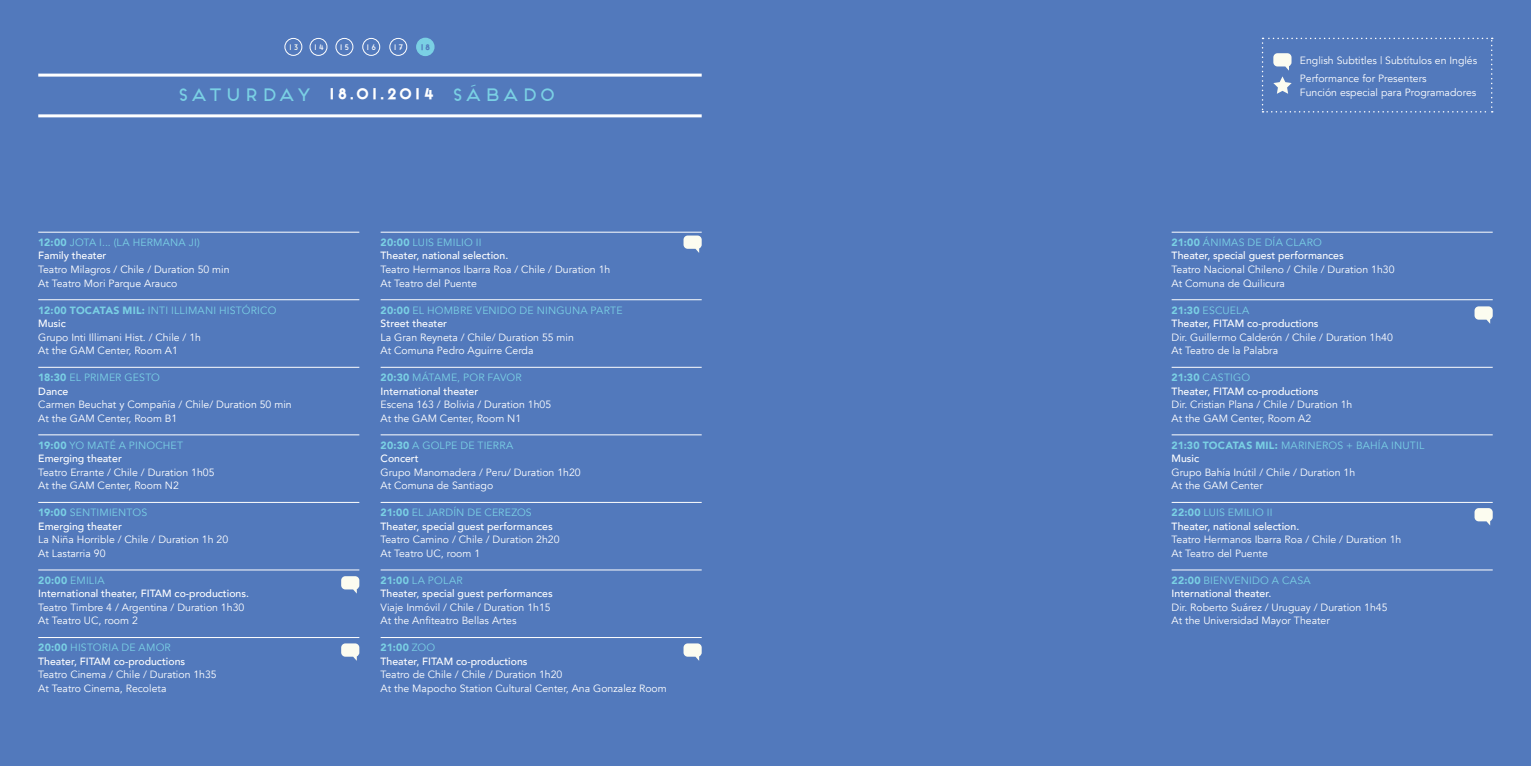
<style>
.page{position:relative;width:1531px;height:766px;background:#fff}
.page>*{position:absolute;margin:0;border:0;box-sizing:border-box;transform-origin:0 0}
.t1{font:18px "Frontage";color:#7ad0e4}
.t2{font:700 15px "Frontage";color:#fff}
.t3{font:10.5px/13.5px "Avenir";color:#fff}
.t4{font:500 10.5px/13.5px "Avenir";color:#fff}
.t5{font:10.5px/13.5px "Avenir";letter-spacing:.015em;color:#7ad0e4}
.t6{font:7.95px "Frontage";color:#fff}
.t7{font:7.95px "Frontage";color:#fcfcf0}
.t8{font:700 7.95px "Frontage";color:#5279bc}
.s1{font-weight:400;font-size:18px;color:#7ad0e4}
.s2{font-weight:900}
.s3{font-weight:500;color:#fff}
.s4{font-weight:900;color:#7ad0e4}
.s5{font-weight:400;color:#7ad0e4}
</style>
<div class="page">
<div style="left:0;top:0;width:1531px;height:765px;background:#5279bc"></div>
<div style="left:284px;top:38px;width:18px;height:18px;border:1px solid #fff;border-radius:50%"></div>
<div style="left:309px;top:38px;width:18px;height:18px;border:1px solid #fff;border-radius:50%"></div>
<div style="left:335px;top:38px;width:18px;height:18px;border:1px solid #fff;border-radius:50%"></div>
<div style="left:362px;top:38px;width:18px;height:18px;border:1px solid #fff;border-radius:50%"></div>
<div style="left:389px;top:38px;width:18px;height:18px;border:1px solid #fff;border-radius:50%"></div>
<div style="left:417px;top:38px;width:17px;height:17px;background:#7ad0e4;border-radius:50%"></div>
<div style="left:416px;top:38px;width:18px;height:18px;border:2px solid #7ad0e4;border-radius:50%"></div>
<hr style="left:38px;top:74px;width:664px;height:3px;background:#fff">
<hr style="left:38px;top:114px;width:664px;height:3px;background:#fff">
<svg style="left:1262px;top:38px;width:230px;height:74px"></svg>
<hr style="left:38px;top:232px;width:321px;height:1px;background:#fff">
<hr style="left:38px;top:299px;width:321px;height:1px;background:#fff">
<hr style="left:38px;top:367px;width:321px;height:1px;background:#fff">
<hr style="left:38px;top:434px;width:321px;height:1px;background:#fff">
<hr style="left:38px;top:502px;width:321px;height:1px;background:#fff">
<hr style="left:38px;top:569px;width:321px;height:1px;background:#fff">
<hr style="left:38px;top:637px;width:321px;height:1px;background:#fff">
<hr style="left:381px;top:232px;width:321px;height:1px;background:#fff">
<hr style="left:381px;top:299px;width:321px;height:1px;background:#fff">
<hr style="left:381px;top:367px;width:321px;height:1px;background:#fff">
<hr style="left:381px;top:434px;width:321px;height:1px;background:#fff">
<hr style="left:381px;top:502px;width:321px;height:1px;background:#fff">
<hr style="left:381px;top:569px;width:321px;height:1px;background:#fff">
<hr style="left:381px;top:637px;width:321px;height:1px;background:#fff">
<svg style="left:683px;top:235px;width:19px;height:18px"></svg>
<svg style="left:341px;top:643px;width:18px;height:17px"></svg>
<svg style="left:341px;top:576px;width:18px;height:17px"></svg>
<svg style="left:683px;top:643px;width:19px;height:17px"></svg>
<hr style="left:1171px;top:232px;width:321px;height:1px;background:#fff">
<hr style="left:1171px;top:299px;width:321px;height:1px;background:#fff">
<hr style="left:1171px;top:367px;width:321px;height:1px;background:#fff">
<hr style="left:1171px;top:434px;width:321px;height:1px;background:#fff">
<hr style="left:1171px;top:502px;width:321px;height:1px;background:#fff">
<hr style="left:1171px;top:569px;width:321px;height:1px;background:#fff">
<svg style="left:1474px;top:508px;width:18px;height:17px"></svg>
<svg style="left:1474px;top:306px;width:18px;height:18px"></svg>
<p class="t7" style="left:288px;top:42px;width:13px">13</p>
<p class="t6" style="left:313px;top:42px;width:13px">14</p>
<p class="t6" style="left:338px;top:42px;width:13px">15</p>
<p class="t6" style="left:365px;top:42px;width:13px">16</p>
<p class="t6" style="left:392px;top:42px;width:13px">17</p>
<p class="t8" style="left:419px;top:42px;width:13px">18</p>
<h2 class="t2" style="left:175px;top:84px;width:261px"><span class="s1">SATURDAY</span> 18.01.2014</h2>
<h1 class="t1" style="left:450px;top:84px;width:107px">SÁBADO</h1>
<p class="t5" style="left:38px;top:236px;width:163px"><span class="s2">12:00</span> JOTA I... (LA HERMANA JI)<br><span class="s3">Family theater</span></p>
<p class="t3" style="left:38px;top:263px;width:193px">Teatro Milagros / Chile / Duration 50 min<br>At Teatro Mori Parque Arauco</p>
<p class="t5" style="left:38px;top:303px;width:240px"><span class="s2">12:00 TOCATAS MIL:</span> INTI ILLIMANI HISTÓRICO<br><span class="s3">Music</span></p>
<p class="t3" style="left:38px;top:330px;width:164px">Grupo Inti Illimani Hist. / Chile / 1h<br>At the GAM Center, Room A1</p>
<p class="t5" style="left:38px;top:371px;width:123px"><span class="s2">18:30</span> EL PRIMER GESTO<br><span class="s3">Dance</span></p>
<p class="t3" style="left:38px;top:398px;width:255px">Carmen Beuchat y Compañía / Chile/ Duration 50 min<br>At the GAM Center, Room B1</p>
<p class="t5" style="left:38px;top:438px;width:146px"><span class="s2">19:00</span> YO MATÉ A PINOCHET<br><span class="s3">Emerging theater</span></p>
<p class="t3" style="left:38px;top:465px;width:178px">Teatro Errante / Chile / Duration 1h05<br>At the GAM Center, Room N2</p>
<p class="t4" style="left:38px;top:505px;width:110px"><span class="s4">19:00</span> <span class="s5">SENTIMIENTOS<br></span>Emerging theater</p>
<p class="t3" style="left:38px;top:533px;width:191px">La Niña Horrible / Chile / Duration 1h 20<br>At Lastarria 90</p>
<p class="t4" style="left:38px;top:572px;width:212px"><span class="s4">20:00</span> <span class="s5">EMILIA<br></span>International theater, FITAM co-productions.</p>
<p class="t3" style="left:38px;top:600px;width:208px">Teatro Timbre 4 / Argentina / Duration 1h30<br>At Teatro UC, room 2</p>
<p class="t4" style="left:38px;top:640px;width:148px"><span class="s4">20:00</span> <span class="s5">HISTORIA DE AMOR<br></span>Theater, FITAM co-productions</p>
<p class="t3" style="left:38px;top:668px;width:180px">Teatro Cinema / Chile / Duration 1h35<br>At Teatro Cinema, Recoleta</p>
<p class="t4" style="left:381px;top:235px;width:129px"><span class="s4">20:00</span> <span class="s5">LUIS EMILIO II<br></span>Theater, national selection.</p>
<p class="t3" style="left:381px;top:263px;width:231px">Teatro Hermanos Ibarra Roa / Chile / Duration 1h<br>At Teatro del Puente</p>
<p class="t5" style="left:381px;top:303px;width:243px"><span class="s2">20:00</span> EL HOMBRE VENIDO DE NINGUNA PARTE<br><span class="s3">Street theater</span></p>
<p class="t3" style="left:381px;top:330px;width:195px">La Gran Reyneta / Chile/ Duration 55 min<br>At Comuna Pedro Aguirre Cerda</p>
<p class="t4" style="left:381px;top:370px;width:143px"><span class="s4">20:30</span> <span class="s5">MÁTAME, POR FAVOR<br></span>International theater</p>
<p class="t3" style="left:381px;top:398px;width:172px">Escena 163 / Bolivia / Duration 1h05<br>At the GAM Center, Room N1</p>
<p class="t5" style="left:381px;top:438px;width:134px"><span class="s2">20:30</span> A GOLPE DE TIERRA<br><span class="s3">Concert</span></p>
<p class="t3" style="left:381px;top:465px;width:202px">Grupo Manomadera / Peru/ Duration 1h20<br>At Comuna de Santiago</p>
<p class="t4" style="left:381px;top:505px;width:174px"><span class="s4">21:00</span> <span class="s5">EL JARDÍN DE CEREZOS<br></span>Theater, special guest performances</p>
<p class="t3" style="left:381px;top:533px;width:180px">Teatro Camino / Chile / Duration 2h20<br>At Teatro UC, room 1</p>
<p class="t4" style="left:381px;top:572px;width:174px"><span class="s4">21:00</span> <span class="s5">LA POLAR<br></span>Theater, special guest performances</p>
<p class="t3" style="left:381px;top:600px;width:172px">Viaje Inmóvil / Chile / Duration 1h15<br>At the Anfiteatro Bellas Artes</p>
<p class="t4" style="left:381px;top:640px;width:148px"><span class="s4">21:00</span> <span class="s5">ZOO<br></span>Theater, FITAM co-productions</p>
<p class="t3" style="left:381px;top:668px;width:288px">Teatro de Chile / Chile / Duration 1h20<br>At the Mapocho Station Cultural Center, Ana Gonzalez Room</p>
<p class="t3" style="left:1300px;top:52px;width:179px;line-height:18px">English Subtitles | Subtítulos en Inglés<br>Performance for Presenters</p>
<p class="t3" style="left:1300px;top:86px;width:178px">Función especial para Programadores</p>
<p class="t4" style="left:1171px;top:235px;width:174px"><span class="s4">21:00</span> <span class="s5">ÁNIMAS DE DÍA CLARO<br></span>Theater, special guest performances</p>
<p class="t3" style="left:1171px;top:263px;width:224px">Teatro Nacional Chileno / Chile / Duration 1h30<br>At Comuna de Quilicura</p>
<p class="t4" style="left:1171px;top:302px;width:148px"><span class="s4">21:30</span> <span class="s5">ESCUELA<br></span>Theater, FITAM co-productions</p>
<p class="t3" style="left:1171px;top:330px;width:223px">Dir. Guillermo Calderón / Chile / Duration 1h40<br>At Teatro de la Palabra</p>
<p class="t4" style="left:1171px;top:370px;width:148px"><span class="s4">21:30</span> <span class="s5">CASTIGO<br></span>Theater, FITAM co-productions</p>
<p class="t3" style="left:1171px;top:398px;width:182px">Dir. Cristian Plana / Chile / Duration 1h<br>At the GAM Center, Room A2</p>
<p class="t5" style="left:1171px;top:438px;width:254px"><span class="s2">21:30 TOCATAS MIL:</span> MARINEROS + BAHÍA INUTIL<br><span class="s3">Music</span></p>
<p class="t3" style="left:1171px;top:465px;width:185px">Grupo Bahía Inútil / Chile / Duration 1h<br>At the GAM Center</p>
<p class="t4" style="left:1171px;top:505px;width:129px"><span class="s4">22:00</span> <span class="s5">LUIS EMILIO II<br></span>Theater, national selection.</p>
<p class="t3" style="left:1171px;top:533px;width:231px">Teatro Hermanos Ibarra Roa / Chile / Duration 1h<br>At Teatro del Puente</p>
<p class="t4" style="left:1171px;top:572px;width:140px"><span class="s4">22:00</span> <span class="s5">BIENVENIDO A CASA<br></span>International theater.</p>
<p class="t3" style="left:1171px;top:600px;width:217px">Dir. Roberto Suárez / Uruguay / Duration 1h45<br>At the Universidad Mayor Theater</p>
</div>
